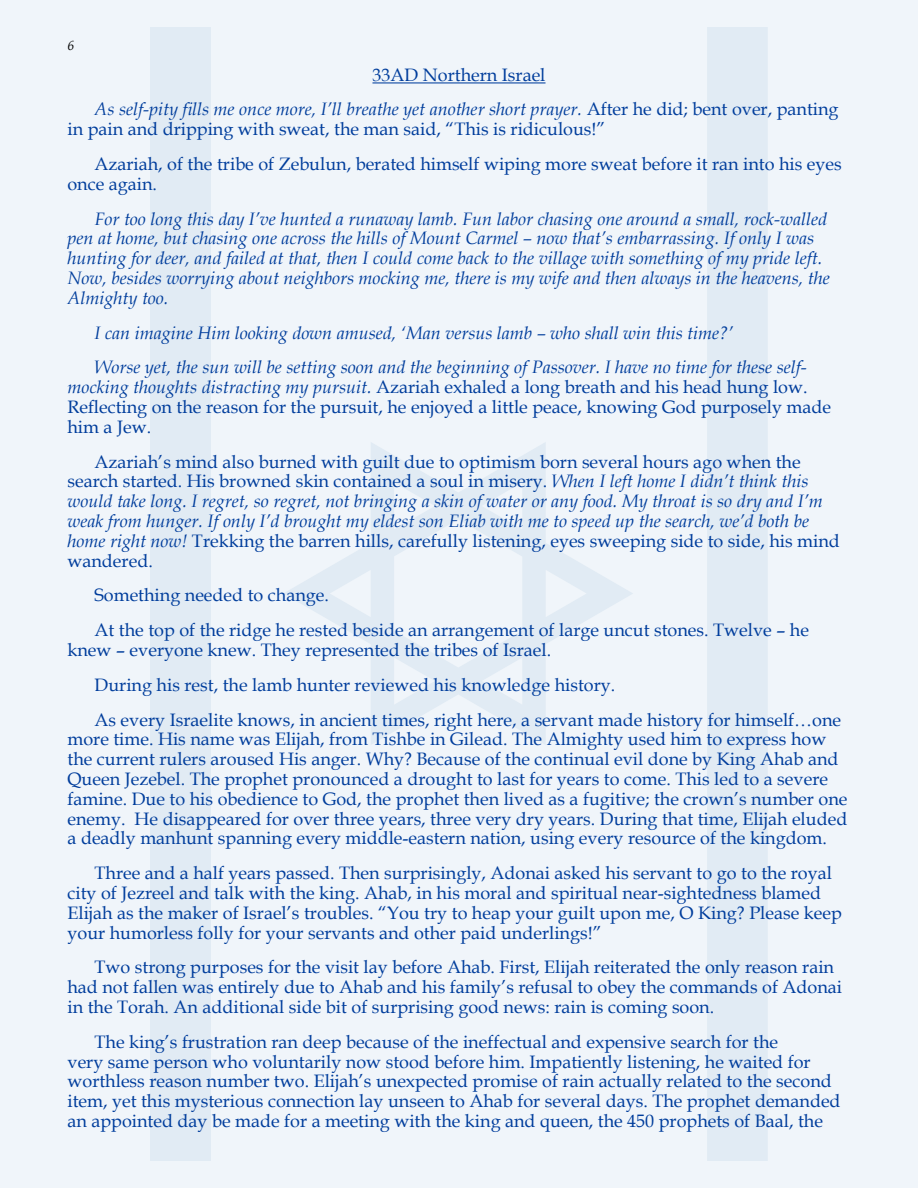
<style>
.page{position:relative;width:918px;height:1188px;background:#f0f5fa}
.page>*{position:absolute;margin:0;border:0;box-sizing:border-box;transform-origin:0 0}
.t1{font:18px/19.8px "Book Antiqua";color:#003d9c}
.t2{font:italic 18px/19.8px "Book Antiqua";color:#003d9c}
.t3{font:italic 13.5px "Book Antiqua";color:#000}
.s1{font-style:normal}
.s2{font-style:italic}
</style>
<div class="page">
<svg style="left:284px;top:443px;width:349px;height:301px"></svg>
<div style="left:150px;top:27px;width:61px;height:1134px;background:#e1ebf4"></div>
<div style="left:707px;top:27px;width:61px;height:1134px;background:#e1ebf4"></div>
<hr style="left:372px;top:82px;width:174px;height:1px;background:#003d9c">
<p class="t3" style="left:68px;top:36px;width:8px">6</p>
<p class="t2" style="left:95px;top:57px;width:746px;line-height:34.8px;text-indent:278px"><span class="s1">33AD Northern Israel<br></span>As self-pity fills me once more, I’ll breathe yet another short prayer. <span class="s1">After he did; bent over, panting</span></p>
<p class="t1" style="left:95px;top:111px;width:749px;line-height:34.8px;text-indent:-27px">in pain and dripping with sweat, the man said, “This is ridiculous!”<br>Azariah, of the tribe of Zebulun, berated himself wiping more sweat before it ran into his eyes</p>
<p class="t1" style="left:68px;top:173px;width:91px">once again.</p>
<p class="t2" style="left:68px;top:208px;width:764px;text-indent:27px">For too long this day I’ve hunted a runaway lamb. Fun labor chasing one around a small, rock-walled pen at home, but chasing one across the hills of Mount Carmel – now that’s embarrassing. If only I was hunting for deer, and failed at that, then I could come back to the village with something of my pride left.<br>Now, besides worrying about neighbors mocking me, there is my wife and then always in the heavens, the Almighty too.</p>
<p class="t2" style="left:95px;top:315px;width:714px;line-height:34.8px">I can imagine Him looking down amused, ‘Man versus lamb – who shall win this time?’<br>Worse yet, the sun will be setting soon and the beginning of Passover. I have no time for these self-</p>
<p class="t1" style="left:68px;top:377px;width:765px"><span class="s2">mocking thoughts distracting my pursuit.</span> Azariah exhaled a long breath and his head hung low.<br>Reflecting on the reason for the pursuit, he enjoyed a little peace, knowing God purposely made him a Jew.</p>
<p class="t2" style="left:68px;top:451px;width:774px;text-indent:27px"><span class="s1">Azariah’s mind also burned with guilt due to optimism born several hours ago when the search started. His browned skin contained a soul in misery.</span> When I left home I didn’t think this would take long. I regret, so regret, not bringing a skin of water or any food. My throat is so dry and I’m weak from hunger. If only I’d brought my eldest son Eliab with me to speed up the search, we’d both be home right now! <span class="s1">Trekking the barren hills, carefully listening, eyes sweeping side to side, his mind wandered.</span></p>
<p class="t1" style="left:95px;top:577px;width:716px;line-height:34.8px">Something needed to change.<br>At the top of the ridge he rested beside an arrangement of large uncut stones. Twelve – he</p>
<p class="t1" style="left:95px;top:632px;width:748px;line-height:34.8px;text-indent:-27px">knew – everyone knew. They represented the tribes of Israel.<br>During his rest, the lamb hunter reviewed his knowledge history.<br>As every Israelite knows, in ancient times, right here, a servant made history for himself…one</p>
<p class="t1" style="left:68px;top:729px;width:781px">more time. His name was Elijah, from Tishbe in Gilead. The Almighty used him to express how the current rulers aroused His anger. Why? Because of the continual evil done by King Ahab and Queen Jezebel. The prophet pronounced a drought to last for years to come. This led to a severe famine. Due to his obedience to God, the prophet then lived as a fugitive; the crown’s number one enemy. He disappeared for over three years, three very dry years. During that time, Elijah eluded a deadly manhunt spanning every middle-eastern nation, using every resource of the kingdom.</p>
<p class="t1" style="left:68px;top:863px;width:776px;text-indent:27px">Three and a half years passed. Then surprisingly, Adonai asked his servant to go to the royal city of Jezreel and talk with the king. Ahab, in his moral and spiritual near-sightedness blamed Elijah as the maker of Israel’s troubles. “You try to heap your guilt upon me, O King? Please keep your humorless folly for your servants and other paid underlings!”</p>
<p class="t1" style="left:68px;top:957px;width:776px;text-indent:27px">Two strong purposes for the visit lay before Ahab. First, Elijah reiterated the only reason rain had not fallen was entirely due to Ahab and his family’s refusal to obey the commands of Adonai in the Torah. An additional side bit of surprising good news: rain is coming soon.</p>
<p class="t1" style="left:68px;top:1031px;width:775px;text-indent:27px">The king’s frustration ran deep because of the ineffectual and expensive search for the<br>very same person who voluntarily now stood before him. Impatiently listening, he waited for worthless reason number two. Elijah’s unexpected promise of rain actually related to the second item, yet this mysterious connection lay unseen to Ahab for several days. The prophet demanded an appointed day be made for a meeting with the king and queen, the 450 prophets of Baal, the</p>
</div>
